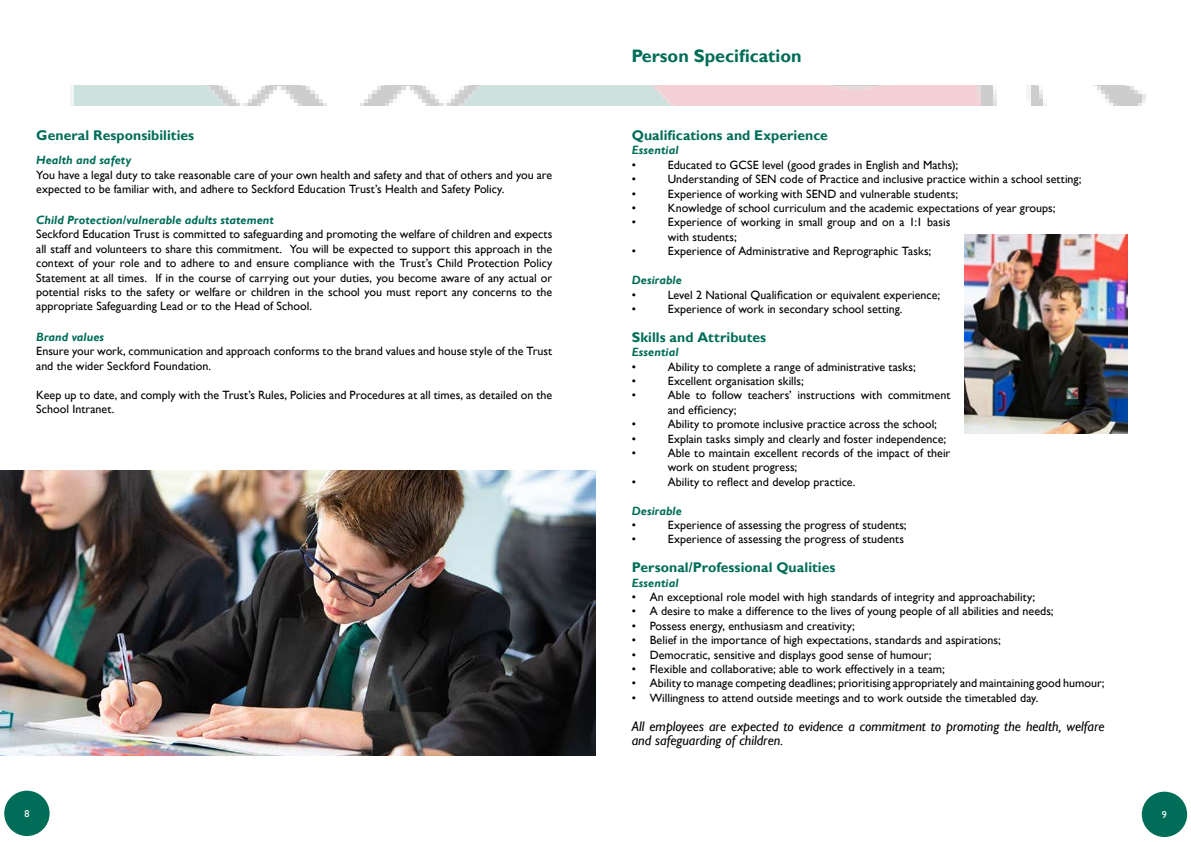
<style>
.page{position:relative;width:1191px;height:842px;background:#fff}
.page>*{position:absolute;margin:0;border:0;box-sizing:border-box;transform-origin:0 0}
.t1{font:700 18px "Gill Sans";color:#006d58}
.t2{font:700 14px "Gill Sans";letter-spacing:.005em;color:#006d58}
.t3{font:italic 14px/14.4px "Gill Sans";color:#000}
.t4{font:12px/14.4px "Gill Sans";color:#000}
.t5{font:italic 700 12px "Gill Sans";letter-spacing:.005em;color:#006d58}
.t6{font:10px "Gill Sans";color:#fff}
</style>
<div class="page">
<div style="left:4px;top:791px;width:46px;height:45px;background:#006d58;border-radius:50%"></div>
<div style="left:1141px;top:792px;width:46px;height:45px;background:#006d58;border-radius:50%"></div>
<img style="left:70px;top:85px;width:1076px;height:20px">
<img style="left:0;top:471px;width:595px;height:284px">
<img style="left:964px;top:234px;width:163px;height:199px">
<p class="t2" style="left:36px;top:127px;width:159px">General Responsibilities</p>
<p class="t5" style="left:36px;top:153px;width:97px">Health and safety</p>
<p class="t4" style="left:36px;top:168px;width:517px">You have a legal duty to take reasonable care of your own health and safety and that of others and you are expected to be familiar with, and adhere to Seckford Education Trust’s Health and Safety Policy.</p>
<p class="t5" style="left:36px;top:213px;width:239px">Child Protection/vulnerable adults statement</p>
<p class="t4" style="left:36px;top:227px;width:517px;text-align:justify">Seckford Education Trust is committed to safeguarding and promoting the welfare of children and expects all staff and volunteers to share this commitment. You will be expected to support this approach in the context of your role and to adhere to and ensure compliance with the Trust’s Child Protection Policy Statement at all times. If in the course of carrying out your duties, you become aware of any actual or potential risks to the safety or welfare or children in the school you must report any concerns to the appropriate Safeguarding Lead or to the Head of School.</p>
<p class="t5" style="left:36px;top:330px;width:69px">Brand values</p>
<p class="t4" style="left:36px;top:344px;width:517px">Ensure your work, communication and approach conforms to the brand values and house style of the Trust and the wider Seckford Foundation.</p>
<p class="t4" style="left:36px;top:387px;width:517px">Keep up to date, and comply with the Trust’s Rules, Policies and Procedures at all times, as detailed on the<br>School Intranet.</p>
<h1 class="t1" style="left:631px;top:45px;width:172px">Person Specification</h1>
<p class="t2" style="left:631px;top:127px;width:198px">Qualifications and Experience</p>
<p class="t5" style="left:631px;top:143px;width:48px">Essential</p>
<p class="t4" style="left:631px;top:158px;width:6px">•</p>
<p class="t4" style="left:667px;top:158px;width:292px">Educated to GCSE level (good grades in English and Maths);</p>
<p class="t4" style="left:631px;top:172px;width:6px">•</p>
<p class="t4" style="left:667px;top:172px;width:415px">Understanding of SEN code of Practice and inclusive practice within a school setting;</p>
<p class="t4" style="left:631px;top:187px;width:6px">•</p>
<p class="t4" style="left:667px;top:187px;width:292px">Experience of working with SEND and vulnerable students;</p>
<p class="t4" style="left:631px;top:201px;width:6px">•</p>
<p class="t4" style="left:667px;top:201px;width:389px">Knowledge of school curriculum and the academic expectations of year groups;</p>
<p class="t4" style="left:631px;top:215px;width:6px">•</p>
<p class="t4" style="left:667px;top:215px;width:284px">Experience of working in small group and on a 1:1 basis with students;</p>
<p class="t4" style="left:631px;top:244px;width:6px">•</p>
<p class="t4" style="left:667px;top:244px;width:265px">Experience of Administrative and Reprographic Tasks;</p>
<p class="t5" style="left:631px;top:273px;width:52px">Desirable</p>
<p class="t4" style="left:631px;top:287px;width:6px">•</p>
<p class="t4" style="left:667px;top:287px;width:274px">Level 2 National Qualification or equivalent experience;</p>
<p class="t4" style="left:631px;top:302px;width:6px">•</p>
<p class="t4" style="left:667px;top:302px;width:236px">Experience of work in secondary school setting.</p>
<p class="t2" style="left:631px;top:329px;width:136px">Skills and Attributes</p>
<p class="t5" style="left:631px;top:345px;width:48px">Essential</p>
<p class="t4" style="left:631px;top:359px;width:6px">•</p>
<p class="t4" style="left:667px;top:359px;width:250px">Ability to complete a range of administrative tasks;</p>
<p class="t4" style="left:631px;top:374px;width:6px">•</p>
<p class="t4" style="left:667px;top:374px;width:138px">Excellent organisation skills;</p>
<p class="t4" style="left:631px;top:388px;width:6px">•</p>
<p class="t4" style="left:667px;top:388px;width:284px">Able to follow teachers’ instructions with commitment and efficiency;</p>
<p class="t4" style="left:631px;top:417px;width:6px">•</p>
<p class="t4" style="left:667px;top:417px;width:271px">Ability to promote inclusive practice across the school;</p>
<p class="t4" style="left:631px;top:431px;width:6px">•</p>
<p class="t4" style="left:667px;top:431px;width:280px">Explain tasks simply and clearly and foster independence;</p>
<p class="t4" style="left:631px;top:446px;width:6px">•</p>
<p class="t4" style="left:667px;top:446px;width:284px">Able to maintain excellent records of the impact of their work on student progress;</p>
<p class="t4" style="left:631px;top:475px;width:6px">•</p>
<p class="t4" style="left:667px;top:475px;width:189px">Ability to reflect and develop practice.</p>
<p class="t5" style="left:631px;top:503px;width:52px">Desirable</p>
<p class="t4" style="left:631px;top:518px;width:6px">•</p>
<p class="t4" style="left:667px;top:518px;width:240px">Experience of assessing the progress of students;</p>
<p class="t4" style="left:631px;top:532px;width:6px">•</p>
<p class="t4" style="left:667px;top:532px;width:238px">Experience of assessing the progress of students</p>
<p class="t2" style="left:631px;top:559px;width:205px">Personal/Professional Qualities</p>
<p class="t5" style="left:631px;top:575px;width:48px">Essential</p>
<p class="t4" style="left:631px;top:590px;width:405px">• An exceptional role model with high standards of integrity and approachability;</p>
<p class="t4" style="left:631px;top:604px;width:423px">• A desire to make a difference to the lives of young people of all abilities and needs;</p>
<p class="t4" style="left:631px;top:619px;width:224px">• Possess energy, enthusiasm and creativity;</p>
<p class="t4" style="left:631px;top:633px;width:371px">• Belief in the importance of high expectations, standards and aspirations;</p>
<p class="t4" style="left:631px;top:647px;width:301px">• Democratic, sensitive and displays good sense of humour;</p>
<p class="t4" style="left:631px;top:662px;width:314px">• Flexible and collaborative; able to work effectively in a team;</p>
<p class="t4" style="left:631px;top:676px;width:474px">• Ability to manage competing deadlines; prioritising appropriately and maintaining good humour;</p>
<p class="t4" style="left:631px;top:691px;width:408px">• Willingness to attend outside meetings and to work outside the timetabled day.</p>
<p class="t3" style="left:631px;top:719px;width:474px">All employees are expected to evidence a commitment to promoting the health, welfare and safeguarding of children.</p>
<p class="t6" style="left:24px;top:808px;width:6px">8</p>
<p class="t6" style="left:1162px;top:809px;width:6px">9</p>
</div>
